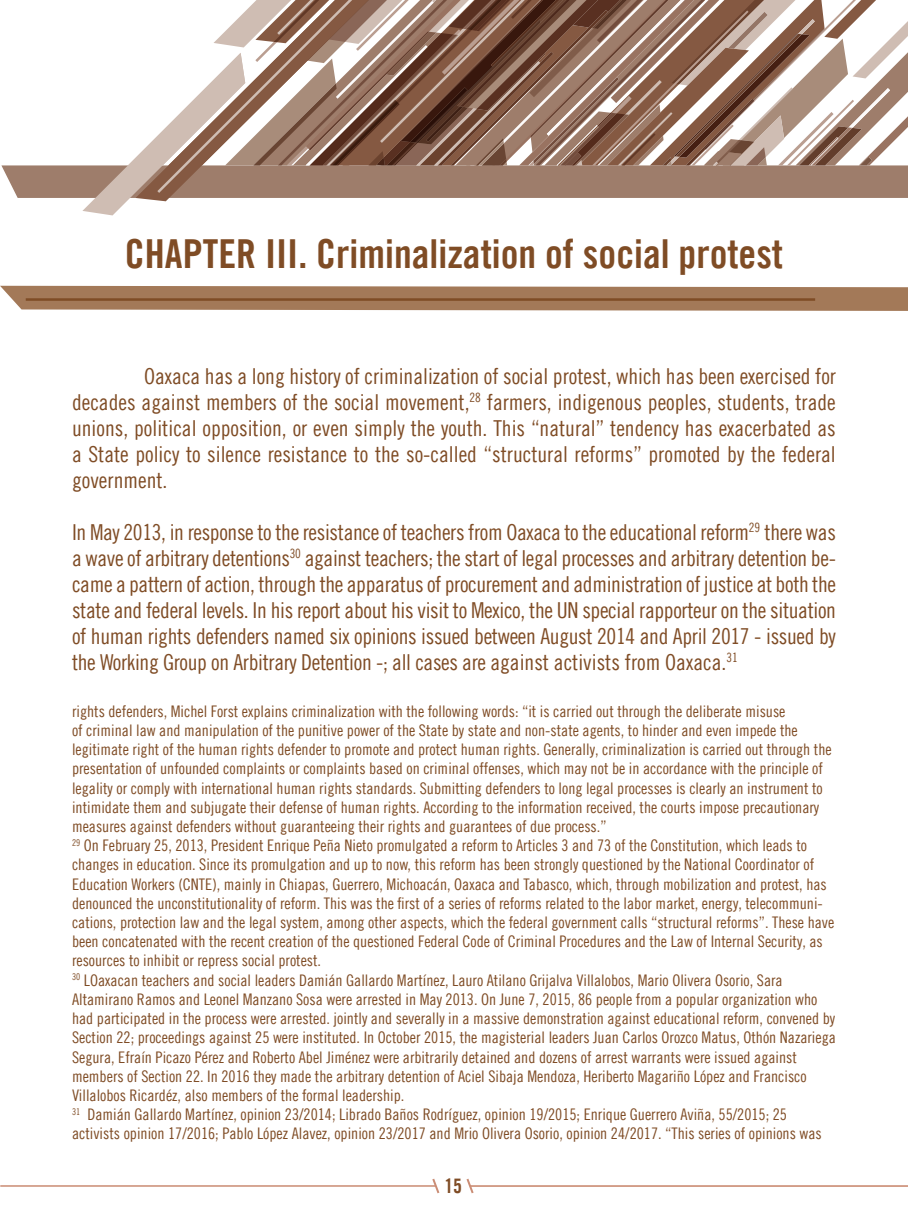
<style>
.page{position:relative;width:908px;height:1219px;background:#fff}
.page>*{position:absolute;margin:0;border:0;box-sizing:border-box;transform-origin:0 0}
.t1{font:40px "Amnesty Trade Gothic Bd Cn 20";color:#7f4c25}
.t2{font:22px/26px "Amnesty Trade Gothic Cn 18";color:#7f4c25;text-align:justify}
.t3{font:20px "Amnesty Trade Gothic Bd Cn 20";color:#7f4c25}
.t4{font:16px/19.2px "Amnesty Trade Gothic Cn 18";color:#7f4c25}
</style>
<div class="page">
<hr style="left:469px;top:1185px;width:438px;height:2px;background:#cb8d75">
<hr style="left:0;top:1185px;width:435px;height:2px;background:#cb8d75">
<svg style="left:466px;top:1178px;width:9px;height:16px"></svg>
<svg style="left:430px;top:1178px;width:10px;height:16px"></svg>
<svg style="left:0;top:286px;width:907px;height:25px;background:#a98263"></svg>
<hr style="left:26px;top:298px;width:788px;height:3px;background:#7f4c25">
<svg style="left:1px;top:0;width:906px;height:215px"></svg>
<h1 class="t1" style="left:125px;top:230px;width:659px">CHAPTER III. Criminalization of social protest</h1>
<p class="t2" style="left:72px;top:363px;width:765px;text-indent:72px">Oaxaca has a long history of criminalization of social protest, which has been exercised for decades against members of the social movement,<sup>28</sup> farmers, indigenous peoples, students, trade unions, political opposition, or even simply the youth. This “natural” tendency has exacerbated as a State policy to silence resistance to the so-called “structural reforms” promoted by the federal government.</p>
<p class="t2" style="left:72px;top:519px;width:765px">In May 2013, in response to the resistance of teachers from Oaxaca to the educational reform<sup>29</sup> there was a wave of arbitrary detentions<sup>30</sup> against teachers; the start of legal processes and arbitrary detention be&shy;came a pattern of action, through the apparatus of procurement and administration of justice at both the state and federal levels. In his report about his visit to Mexico, the UN special rapporteur on the situation of human rights defenders named six opinions issued between August 2014 and April 2017 - issued by the Working Group on Arbitrary Detention -; all cases are against activists from Oaxaca.<sup>31</sup></p>
<p class="t4" style="left:72px;top:701px;width:765px">rights defenders, Michel Forst explains criminalization with the following words: “it is carried out through the deliberate misuse<br>of criminal law and manipulation of the punitive power of the State by state and non-state agents, to hinder and even impede the legitimate right of the human rights defender to promote and protect human rights. Generally, criminalization is carried out through the presentation of unfounded complaints or complaints based on criminal offenses, which may not be in accordance with the principle of legality or comply with international human rights standards. Submitting defenders to long legal processes is clearly an instrument to intimidate them and subjugate their defense of human rights. According to the information received, the courts impose precautionary measures against defenders without guaranteeing their rights and guarantees of due process.”<br><sup>29</sup> On February 25, 2013, President Enrique Peña Nieto promulgated a reform to Articles 3 and 73 of the Constitution, which leads to changes in education. Since its promulgation and up to now, this reform has been strongly questioned by the National Coordinator of Education Workers (CNTE), mainly in Chiapas, Guerrero, Michoacán, Oaxaca and Tabasco, which, through mobilization and protest, has denounced the unconstitutionality of reform. This was the first of a series of reforms related to the labor market, energy, telecommuni&shy;cations, protection law and the legal system, among other aspects, which the federal government calls “structural reforms”. These have been concatenated with the recent creation of the questioned Federal Code of Criminal Procedures and the Law of Internal Security, as resources to inhibit or repress social protest.<br><sup>30</sup> LOaxacan teachers and social leaders Damián Gallardo Martínez, Lauro Atilano Grijalva Villalobos, Mario Olivera Osorio, Sara Altamirano Ramos and Leonel Manzano Sosa were arrested in May 2013. On June 7, 2015, 86 people from a popular organization who had participated in the process were arrested. jointly and severally in a massive demonstration against educational reform, convened by Section 22; proceedings against 25 were instituted. In October 2015, the magisterial leaders Juan Carlos Orozco Matus, Othón Nazariega Segura, Efraín Picazo Pérez and Roberto Abel Jiménez were arbitrarily detained and dozens of arrest warrants were issued against members of Section 22. In 2016 they made the arbitrary detention of Aciel Sibaja Mendoza, Heriberto Magariño López and Francisco Villalobos Ricardéz, also members of the formal leadership.<br><sup>31</sup> Damián Gallardo Martínez, opinion 23/2014; Librado Baños Rodríguez, opinion 19/2015; Enrique Guerrero Aviña, 55/2015; 25 activists opinion 17/2016; Pablo López Alavez, opinion 23/2017 and Mrio Olivera Osorio, opinion 24/2017. “This series of opinions was</p>
<p class="t3" style="left:444px;top:1173px;width:19px">15</p>
</div>
